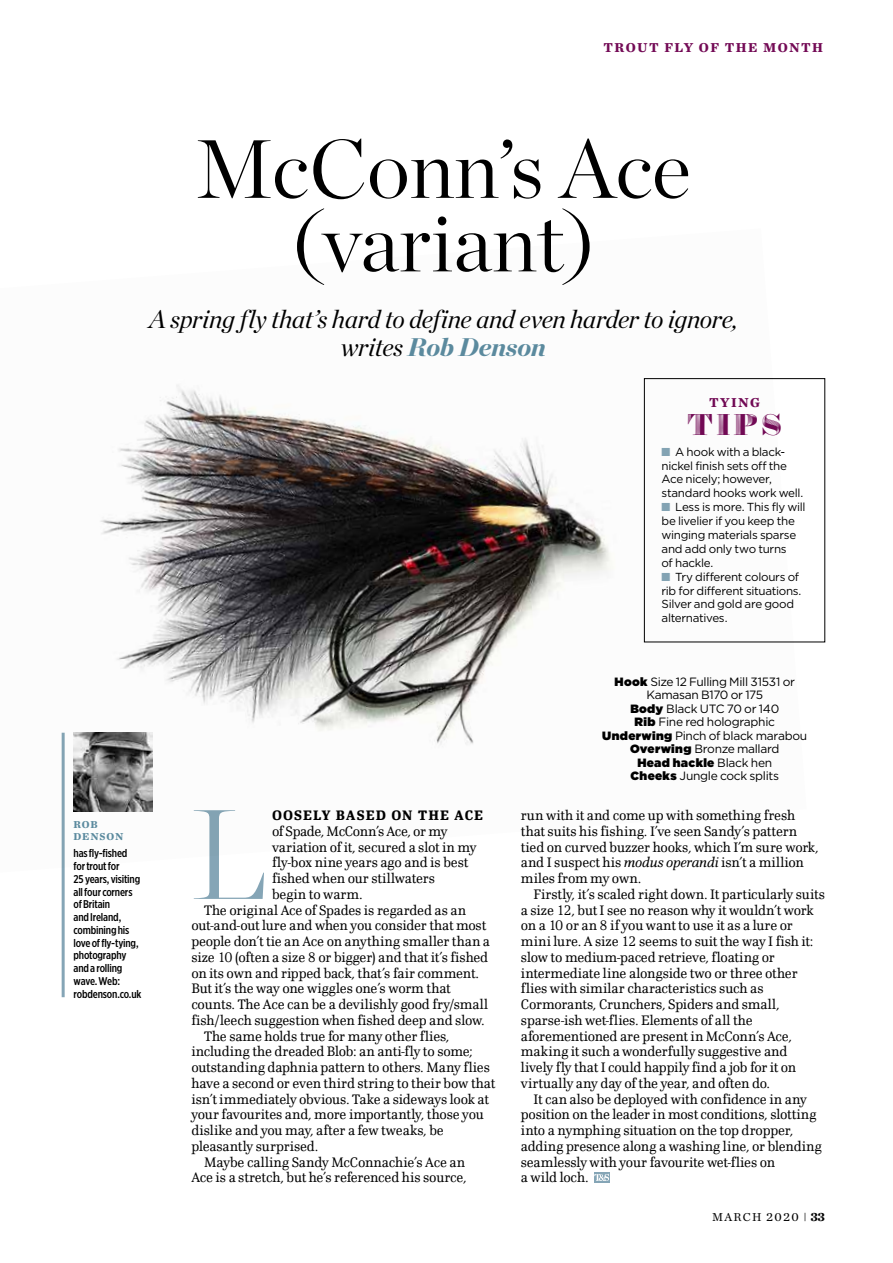
<style>
.page{position:relative;width:893px;height:1263px;background:#fff}
.page>*{position:absolute;margin:0;border:0;box-sizing:border-box;transform-origin:0 0}
.t1{font:200 127.2px "Chronicle Display";color:#85a5b6}
.t2{font:300 82.5px/73.5px "Chronicle Display";color:#000;text-align:center}
.t3{font:34.5px "Obsidian";color:#730a55}
.t4{font:italic 25.5px/28.5px "Chronicle Display";letter-spacing:-.015em;color:#000;text-align:center}
.t5{font:14.25px/15.8px "Scherzo";letter-spacing:-.01em;color:#000}
.t6{font:700 14.25px "Scherzo";letter-spacing:.075em;color:#000}
.t7{font:700 13.5px "Chronicle Text G1";letter-spacing:.105em;color:#730a55}
.t8{font:12px/13.5px "Gotham";letter-spacing:-.025em;color:#000;text-align:center}
.t9{font:12px "Chronicle Text G1";letter-spacing:.105em;color:#000}
.t10{font:11.7px/14px "Gotham";letter-spacing:-.025em;color:#000}
.t11{font:500 11.25px/12.8px "Gotham X Narrow";letter-spacing:-.015em;color:#000}
.t12{font:700 10.5px/12px "Chronicle Text G1";color:#5d8ca0}
.s1{font-weight:900;color:#5d8ca0}
.s2{color:#85a5b6}
.s3{font-weight:900}
.s4{font-style:italic}
.s5{font-size:12.75px}
.s6{font-family:"Gotham";font-size:9px}
.s7{font-weight:700;font-size:12.75px}
</style>
<div class="page">
<div style="left:594px;top:1172px;width:16px;height:10px;background:#85a5b6"></div>
<img style="left:594px;top:1174px;width:15px;height:7px">
<hr style="left:62px;top:733px;width:3px;height:264px;background:#85a5b6">
<img style="left:61px;top:378px;width:746px;height:495px">
<p class="t7" style="left:604px;top:37px;width:221px">TROUT FLY OF THE MONTH</p>
<h2 class="t2" style="left:196px;top:126px;width:497px">McConn’s Ace (variant)</h2>
<h3 class="t4" style="left:148px;top:302px;width:591px">A spring fly that’s hard to define and even harder to ignore, writes <span class="s1">Rob Denson</span></h3>
<p class="t7" style="left:709px;top:391px;width:52px">TYING</p>
<h3 class="t3" style="left:687px;top:402px;width:96px">tips</h3>
<p class="t10" style="left:661px;top:444px;width:143px"><span class="s2">■</span> A hook with a black&shy;nickel finish sets off the<br>Ace nicely; however, standard hooks work well.</p>
<p class="t10" style="left:661px;top:500px;width:145px"><span class="s2">■</span> Less is more. This fly will be livelier if you keep the winging materials sparse and add only two turns<br>of hackle.</p>
<p class="t10" style="left:661px;top:569px;width:141px"><span class="s2">■</span> Try different colours of rib for different situations.<br>Silver and gold are good alternatives.</p>
<p class="t12" style="left:74px;top:818px;width:43px">RO B<br>DENSON</p>
<p class="t11" style="left:74px;top:847px;width:69px">has fly-fished for trout for<br>25 years, visiting all four corners of Britain<br>and Ireland, combining his love of fly-tying, photography and a rolling wave. Web: robdenson.co.uk</p>
<h1 class="t1" style="left:191px;top:758px;width:78px">L</h1>
<p class="t6" style="left:272px;top:807px;width:213px">OOSELY BASED ON THE ACE</p>
<p class="t5" style="left:272px;top:823px;width:177px">of Spade, McConn’s Ace, or my</p>
<p class="t5" style="left:272px;top:839px;width:206px">variation of it, secured a slot in my</p>
<p class="t5" style="left:272px;top:855px;width:198px">fly-box nine years ago and is best</p>
<p class="t5" style="left:272px;top:870px;width:164px">fished when our stillwaters</p>
<p class="t5" style="left:272px;top:886px;width:92px">begin to warm.</p>
<p class="t5" style="left:204px;top:902px;width:263px">The original Ace of Spades is regarded as an</p>
<p class="t5" style="left:191px;top:918px;width:296px">out-and-out lure and when you consider that most</p>
<p class="t5" style="left:191px;top:933px;width:300px">people don’t tie an Ace on anything smaller than a</p>
<p class="t5" style="left:191px;top:949px;width:298px">size 10 (often a size 8 or bigger) and that it’s fished</p>
<p class="t5" style="left:191px;top:965px;width:289px">on its own and ripped back, that’s fair comment.</p>
<p class="t5" style="left:191px;top:981px;width:261px">But it’s the way one wiggles one’s worm that</p>
<p class="t5" style="left:191px;top:996px;width:298px">counts. The Ace can be a devilishly good fry/small</p>
<p class="t5" style="left:191px;top:1012px;width:295px">fish/leech suggestion when fished deep and slow.</p>
<p class="t5" style="left:204px;top:1028px;width:247px">The same holds true for many other flies,</p>
<p class="t5" style="left:191px;top:1044px;width:283px">including the dreaded Blob: an anti-fly to some;</p>
<p class="t5" style="left:191px;top:1059px;width:300px">outstanding daphnia pattern to others. Many flies</p>
<p class="t5" style="left:191px;top:1075px;width:305px">have a second or even third string to their bow that</p>
<p class="t5" style="left:191px;top:1091px;width:299px">isn’t immediately obvious. Take a sideways look at</p>
<p class="t5" style="left:191px;top:1107px;width:294px">your favourites and, more importantly, those you</p>
<p class="t5" style="left:191px;top:1122px;width:254px">dislike and you may, after a few tweaks, be</p>
<p class="t5" style="left:191px;top:1138px;width:128px">pleasantly surprised.</p>
<p class="t5" style="left:204px;top:1154px;width:262px">Maybe calling Sandy McConnachie’s Ace an</p>
<p class="t5" style="left:191px;top:1170px;width:277px">Ace is a stretch, but he’s referenced his source,</p>
<p class="t8" style="left:602px;top:674px;width:207px"><span class="s3">Hook</span> Size 12 Fulling Mill 31531 or<br>Kamasan B170 or 175<br><span class="s3">Body</span> Black UTC 70 or 140<br><span class="s3">Rib</span> Fine red holographic<br><span class="s3">Underwing</span> Pinch of black marabou<br><span class="s3">Overwing</span> Bronze mallard<br><span class="s3">Head hackle</span> Black hen<br><span class="s3">Cheeks</span> Jungle cock splits</p>
<p class="t5" style="left:521px;top:807px;width:299px">run with it and come up with something fresh that suits his fishing. I’ve seen Sandy’s pattern tied on curved buzzer hooks, which I’m sure work, and I suspect his <span class="s4">modus operandi</span> isn’t a million miles from my own.</p>
<p class="t5" style="left:521px;top:886px;width:306px;text-indent:13px">Firstly, it’s scaled right down. It particularly suits a size 12, but I see no reason why it wouldn’t work on a 10 or an 8 if you want to use it as a lure or mini lure. A size 12 seems to suit the way I fish it: slow to medium-paced retrieve, floating or intermediate line alongside two or three other flies with similar characteristics such as Cormorants, Crunchers, Spiders and small, sparse-ish wet-flies. Elements of all the aforementioned are present in McConn’s Ace, making it such a wonderfully suggestive and<br>lively fly that I could happily find a job for it on virtually any day of the year, and often do.</p>
<p class="t5" style="left:521px;top:1091px;width:302px;text-indent:13px">It can also be deployed with confidence in any position on the leader in most conditions, slotting into a nymphing situation on the top dropper, adding presence along a washing line, or blending seamlessly with your favourite wet-flies on<br>a wild loch.</p>
<p class="t9" style="left:712px;top:1208px;width:114px">MARCH <span class="s5">2020</span> <span class="s6">|</span> <span class="s7">33</span></p>
</div>
